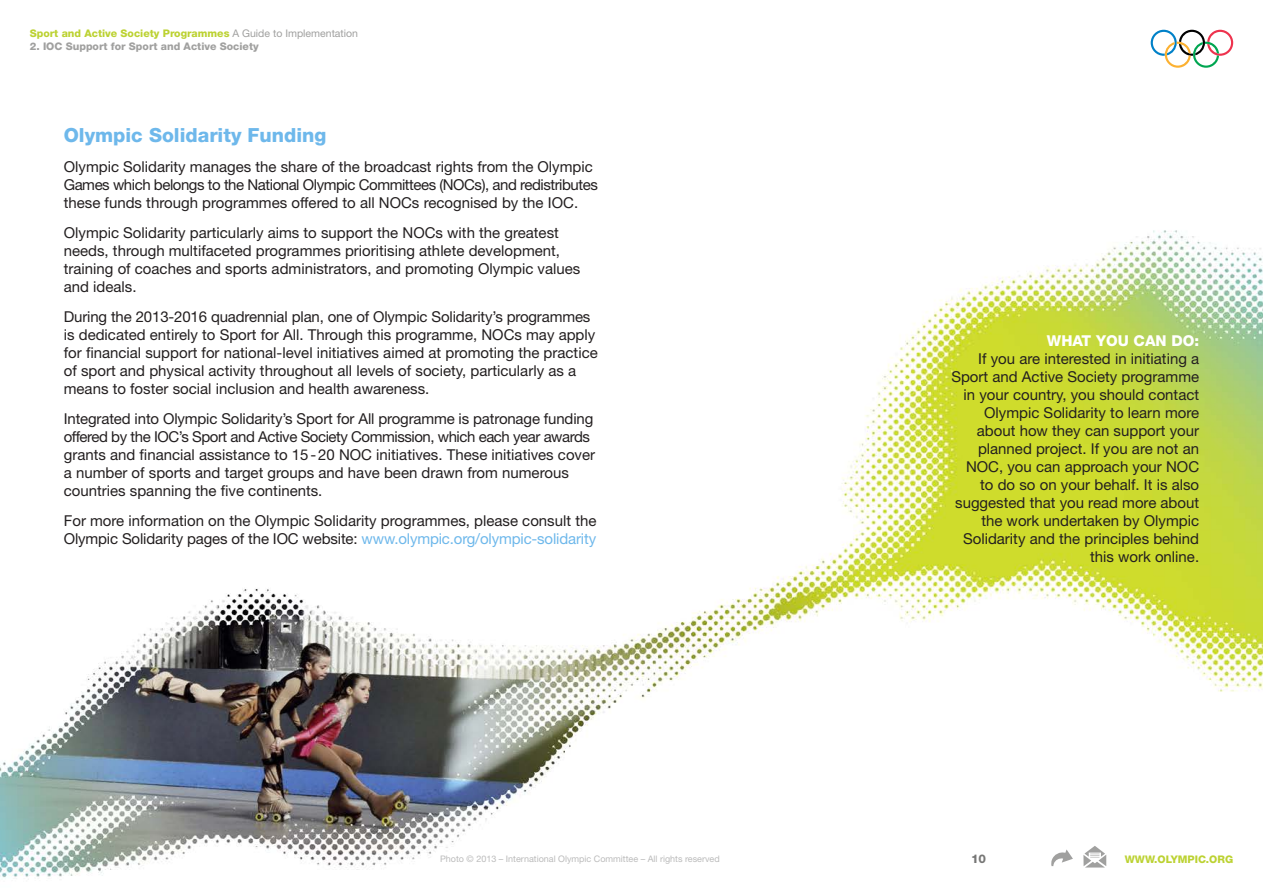
<style>
.page{position:relative;width:1263px;height:893px;background:#fff}
.page>*{position:absolute;margin:0;border:0;box-sizing:border-box;transform-origin:0 0}
.t1{font:800 19.5px "Helvetica Neue LT Std";color:#6eb8eb}
.t2{font:15px/18px "Helvetica Neue LT Std";color:#231f20}
.t3{font:800 15px "Helvetica Neue LT Std";color:#fff}
.t4{font:800 12px "Helvetica Neue LT Std";color:#777776}
.t5{font:800 10.5px "Helvetica Neue LT Std";color:#bcd232}
.t6{font:800 10.5px "Helvetica Neue LT Std";color:#a0a09f}
.t7{font:9px "Helvetica Neue LT Std";color:#bbb}
.s1{font-weight:400;color:#a0a09f}
.s2{color:#6eb8eb}
</style>
<div class="page">
<img style="left:0;top:29px;width:1263px;height:849px">
<svg style="left:1151px;top:30px;width:82px;height:38px"></svg>
<svg style="left:1083px;top:846px;width:23px;height:21px"></svg>
<svg style="left:1051px;top:849px;width:22px;height:17px"></svg>
<p class="t5" style="left:30px;top:27px;width:330px">Sport and Active Society Programmes <span class="s1">A Guide to Implementation</span></p>
<p class="t6" style="left:30px;top:40px;width:230px">2. IOC Support for Sport and Active Society</p>
<h1 class="t1" style="left:64px;top:123px;width:264px">Olympic Solidarity Funding</h1>
<p class="t2" style="left:64px;top:157px;width:536px">Olympic Solidarity manages the share of the broadcast rights from the Olympic<br>Games which belongs to the National Olympic Committees (NOCs), and redistributes these funds through programmes offered to all NOCs recognised by the IOC.</p>
<p class="t2" style="left:64px;top:223px;width:518px">Olympic Solidarity particularly aims to support the NOCs with the greatest needs, through multifaceted programmes prioritising athlete development, training of coaches and sports administrators, and promoting Olympic values and ideals.</p>
<p class="t2" style="left:64px;top:307px;width:535px">During the 2013-2016 quadrennial plan, one of Olympic Solidarity’s programmes is dedicated entirely to Sport for All. Through this programme, NOCs may apply for financial support for national-level initiatives aimed at promoting the practice of sport and physical activity throughout all levels of society, particularly as a means to foster social inclusion and health awareness.</p>
<p class="t2" style="left:64px;top:409px;width:533px">Integrated into Olympic Solidarity’s Sport for All programme is patronage funding offered by the IOC’s Sport and Active Society Commission, which each year awards grants and financial assistance to 15-20 NOC initiatives. These initiatives cover a number of sports and target groups and have been drawn from numerous countries spanning the five continents.</p>
<p class="t2" style="left:64px;top:511px;width:534px">For more information on the Olympic Solidarity programmes, please consult the<br>Olympic Solidarity pages of the IOC website: <span class="s2">www.olympic.org/olympic-solidarity</span></p>
<p class="t7" style="left:440px;top:853px;width:281px">Photo © 2013 – International Olympic Committee – All rights reserved</p>
<p class="t3" style="left:1047px;top:332px;width:154px">WHAT YOU CAN DO:</p>
<p class="t2" style="left:951px;top:349px;width:249px;text-align:right">If you are interested in initiating a<br>Sport and Active Society programme in your country, you should contact<br>Olympic Solidarity to learn more about how they can support your planned project. If you are not an<br>NOC, you can approach your NOC to do so on your behalf. It is also suggested that you read more about the work undertaken by Olympic<br>Solidarity and the principles behind this work online.</p>
<p class="t4" style="left:971px;top:852px;width:17px">10</p>
<p class="t5" style="left:1125px;top:853px;width:110px">WWW.OLYMPIC.ORG</p>
</div>
